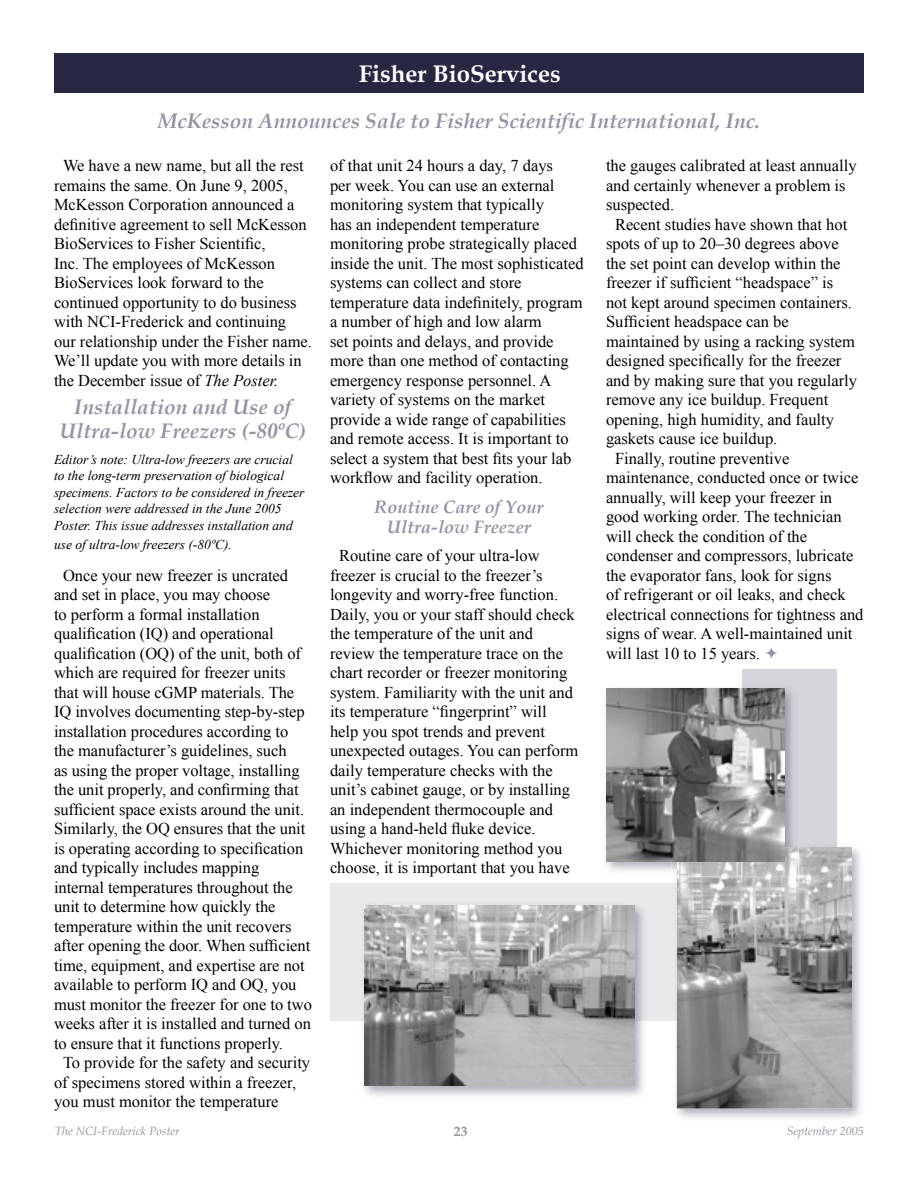
<style>
.page{position:relative;width:918px;height:1188px;background:#fff}
.page>*{position:absolute;margin:0;border:0;box-sizing:border-box;transform-origin:0 0}
.t1{font:700 24px "Book Antiqua";color:#fff}
.t2{font:italic 700 21px/24px "Book Antiqua";color:#9393a2;text-align:center}
.t3{font:italic 700 18px/19.5px "Book Antiqua";color:#9393a2;text-align:center}
.t4{font:16.5px/19.5px "Times New Roman";color:#000}
.t5{font:italic 13.5px/16.5px "Times New Roman";color:#000}
.t6{font:700 13.5px "Book Antiqua";color:#9393a2}
.t7{font:italic 12px "Book Antiqua";color:#9393a2}
.s1{font-style:italic}
</style>
<div class="page">
<div style="left:742px;top:670px;width:95px;height:320px;background:#d4d4da"></div>
<div style="left:330px;top:883px;width:386px;height:138px;background:#e9e9ec"></div>
<div style="left:54px;top:54px;width:810px;height:39px;background:#272744"></div>
<img style="left:675px;top:883px;width:2px;height:138px">
<img style="left:677px;top:847px;width:175px;height:261px">
<img style="left:364px;top:905px;width:280px;height:191px">
<img style="left:364px;top:905px;width:270px;height:181px">
<img style="left:606px;top:688px;width:136px;height:183px">
<img style="left:742px;top:688px;width:57px;height:159px">
<img style="left:672px;top:862px;width:5px;height:14px">
<img style="left:677px;top:847px;width:122px;height:29px">
<img style="left:606px;top:689px;width:178px;height:173px">
<h1 class="t1" style="left:359px;top:58px;width:203px">Fisher BioServices</h1>
<p class="t2" style="left:158px;top:109px;width:604px">McKesson Announces Sale to Fisher Scientific International, Inc.</p>
<p class="t4" style="left:54px;top:155px;width:260px;text-indent:9px">We have a new name, but all the rest remains the same. On June 9, 2005, McKesson Corporation announced a definitive agreement to sell McKesson BioServices to Fisher Scientific,<br>Inc. The employees of McKesson BioServices look forward to the continued opportunity to do business with NCI-Frederick and continuing our relationship under the Fisher name.<br>We’ll update you with more details in the December issue of <span class="s1">The Poster.</span></p>
<p class="t2" style="left:60px;top:395px;width:248px">Installation and Use of<br>Ultra-low Freezers (-80ºC)</p>
<p class="t5" style="left:54px;top:450px;width:252px">Editor’s note: Ultra-low freezers are crucial to the long-term preservation of biological specimens. Factors to be considered in freezer selection were addressed in the June 2005<br>Poster. This issue addresses installation and</p>
<p class="t5" style="left:54px;top:536px;width:180px">use of ultra-low freezers (-80ºC).</p>
<p class="t4" style="left:63px;top:565px;width:227px">Once your new freezer is uncrated</p>
<p class="t4" style="left:54px;top:584px;width:218px">and set in place, you may choose</p>
<p class="t4" style="left:54px;top:604px;width:207px">to perform a formal installation</p>
<p class="t4" style="left:54px;top:623px;width:221px">qualification (IQ) and operational</p>
<p class="t4" style="left:54px;top:643px;width:249px">qualification (OQ) of the unit, both of</p>
<p class="t4" style="left:54px;top:662px;width:233px">which are required for freezer units</p>
<p class="t4" style="left:54px;top:682px;width:242px">that will house cGMP materials. The</p>
<p class="t4" style="left:54px;top:701px;width:252px">IQ involves documenting step-by-step</p>
<p class="t4" style="left:54px;top:721px;width:236px">installation procedures according to</p>
<p class="t4" style="left:54px;top:740px;width:234px">the manufacturer’s guidelines, such</p>
<p class="t4" style="left:54px;top:760px;width:247px">as using the proper voltage, installing</p>
<p class="t4" style="left:54px;top:779px;width:246px">the unit properly, and confirming that</p>
<p class="t4" style="left:54px;top:799px;width:252px">sufficient space exists around the unit.</p>
<p class="t4" style="left:54px;top:818px;width:253px">Similarly, the OQ ensures that the unit</p>
<p class="t4" style="left:54px;top:838px;width:251px">is operating according to specification</p>
<p class="t4" style="left:54px;top:857px;width:207px">and typically includes mapping</p>
<p class="t4" style="left:54px;top:877px;width:240px">internal temperatures throughout the</p>
<p class="t4" style="left:54px;top:896px;width:223px">unit to determine how quickly the</p>
<p class="t4" style="left:54px;top:916px;width:239px">temperature within the unit recovers</p>
<p class="t4" style="left:54px;top:935px;width:258px">after opening the door. When sufficient</p>
<p class="t4" style="left:54px;top:955px;width:252px">time, equipment, and expertise are not</p>
<p class="t4" style="left:54px;top:974px;width:244px">available to perform IQ and OQ, you</p>
<p class="t4" style="left:54px;top:994px;width:259px">must monitor the freezer for one to two</p>
<p class="t4" style="left:54px;top:1013px;width:258px">weeks after it is installed and turned on</p>
<p class="t4" style="left:54px;top:1033px;width:231px">to ensure that it functions properly.</p>
<p class="t4" style="left:63px;top:1052px;width:249px">To provide for the safety and security</p>
<p class="t4" style="left:54px;top:1072px;width:244px">of specimens stored within a freezer,</p>
<p class="t4" style="left:54px;top:1091px;width:226px">you must monitor the temperature</p>
<p class="t4" style="left:330px;top:155px;width:255px">of that unit 24 hours a day, 7 days<br>per week. You can use an external monitoring system that typically<br>has an independent temperature monitoring probe strategically placed inside the unit. The most sophisticated systems can collect and store temperature data indefinitely, program a number of high and low alarm<br>set points and delays, and provide more than one method of contacting emergency response personnel. A variety of systems on the market provide a wide range of capabilities and remote access. It is important to select a system that best fits your lab workflow and facility operation.</p>
<p class="t3" style="left:375px;top:497px;width:170px">Routine Care of Your<br>Ultra-low Freezer</p>
<p class="t4" style="left:330px;top:545px;width:250px;text-indent:9px">Routine care of your ultra-low freezer is crucial to the freezer’s longevity and worry-free function.<br>Daily, you or your staff should check the temperature of the unit and review the temperature trace on the chart recorder or freezer monitoring system. Familiarity with the unit and its temperature “fingerprint” will help you spot trends and prevent unexpected outages. You can perform daily temperature checks with the unit’s cabinet gauge, or by installing an independent thermocouple and using a hand-held fluke device.<br>Whichever monitoring method you choose, it is important that you have</p>
<p class="t4" style="left:606px;top:155px;width:252px">the gauges calibrated at least annually</p>
<p class="t4" style="left:606px;top:175px;width:241px">and certainly whenever a problem is</p>
<p class="t4" style="left:606px;top:194px;width:70px">suspected.</p>
<p class="t4" style="left:615px;top:214px;width:234px">Recent studies have shown that hot</p>
<p class="t4" style="left:606px;top:233px;width:234px">spots of up to 20–30 degrees above</p>
<p class="t4" style="left:606px;top:253px;width:236px">the set point can develop within the</p>
<p class="t4" style="left:606px;top:272px;width:229px">freezer if sufficient “headspace” is</p>
<p class="t4" style="left:606px;top:292px;width:248px">not kept around specimen containers.</p>
<p class="t4" style="left:606px;top:311px;width:184px">Sufficient headspace can be</p>
<p class="t4" style="left:606px;top:331px;width:250px">maintained by using a racking system</p>
<p class="t4" style="left:606px;top:350px;width:237px">designed specifically for the freezer</p>
<p class="t4" style="left:606px;top:370px;width:253px">and by making sure that you regularly</p>
<p class="t4" style="left:606px;top:389px;width:224px">remove any ice buildup. Frequent</p>
<p class="t4" style="left:606px;top:409px;width:230px">opening, high humidity, and faulty</p>
<p class="t4" style="left:606px;top:428px;width:173px">gaskets cause ice buildup.</p>
<p class="t4" style="left:615px;top:448px;width:176px">Finally, routine preventive</p>
<p class="t4" style="left:606px;top:467px;width:254px">maintenance, conducted once or twice</p>
<p class="t4" style="left:606px;top:487px;width:228px">annually, will keep your freezer in</p>
<p class="t4" style="left:606px;top:506px;width:237px">good working order. The technician</p>
<p class="t4" style="left:606px;top:526px;width:203px">will check the condition of the</p>
<p class="t4" style="left:606px;top:545px;width:249px">condenser and compressors, lubricate</p>
<p class="t4" style="left:606px;top:565px;width:227px">the evaporator fans, look for signs</p>
<p class="t4" style="left:606px;top:584px;width:241px">of refrigerant or oil leaks, and check</p>
<p class="t4" style="left:606px;top:604px;width:259px">electrical connections for tightness and</p>
<p class="t4" style="left:606px;top:623px;width:248px">signs of wear. A well-maintained unit</p>
<p class="t4" style="left:606px;top:643px;width:155px">will last 10 to 15 years.</p>
<p class="t7" style="left:55px;top:1123px;width:126px">The NCI-Frederick Poster</p>
<p class="t6" style="left:454px;top:1123px;width:15px">23</p>
<p class="t7" style="left:787px;top:1123px;width:79px">September 2005</p>
</div>
